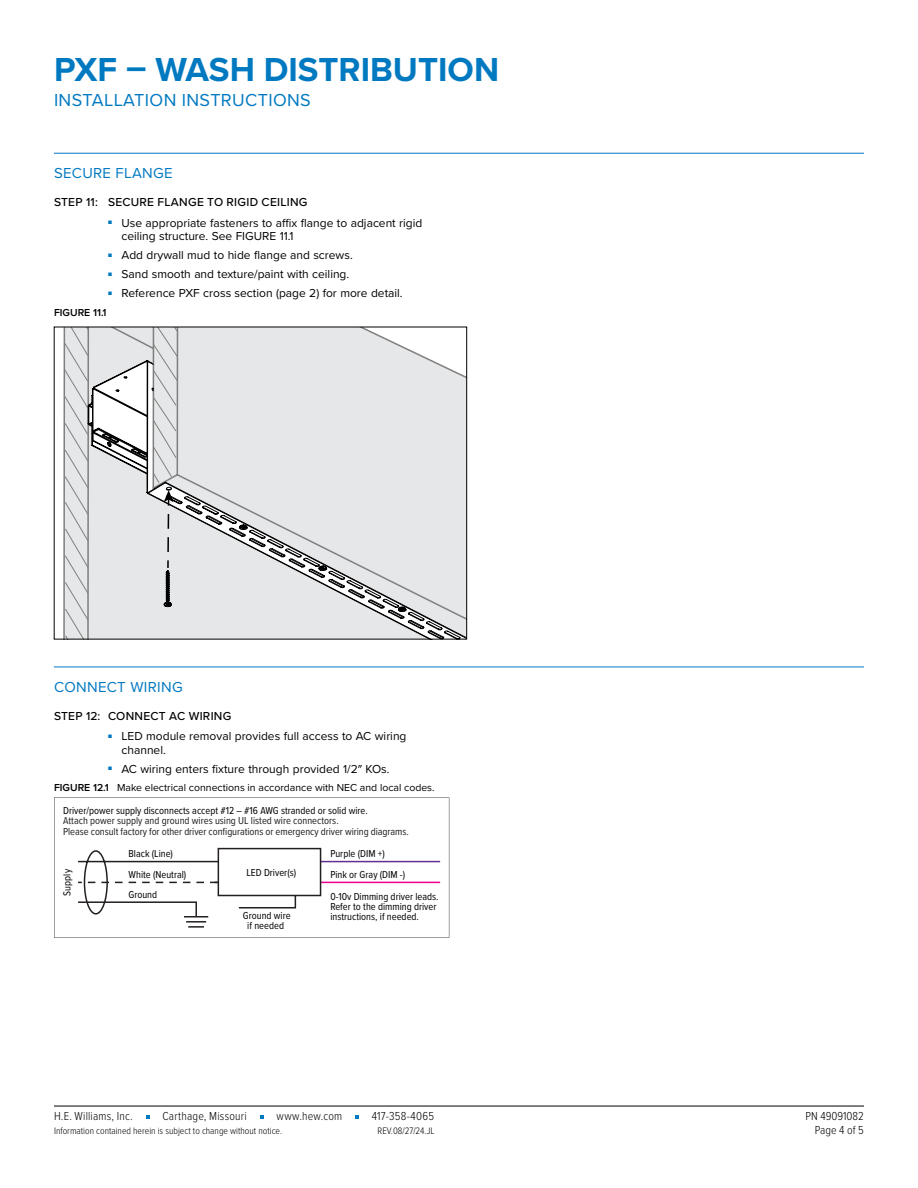
<style>
.page{position:relative;width:918px;height:1188px;background:#fff}
.page>*{position:absolute;margin:0;border:0;box-sizing:border-box;transform-origin:0 0}
.t1{font:700 34.5px "Proxima Nova";color:#0079c1}
.t2{font:18px "Proxima Nova";letter-spacing:.02em;color:#0079c1}
.t3{font:15px "Proxima Nova";letter-spacing:.02em;color:#0079c1}
.t4{font:12px/13.5px "Proxima Nova";color:#000}
.t5{font:300 12px/13.6px "Proxima Nova Cond";letter-spacing:.015em;color:#000;text-align:right}
.t6{font:500 12px "Proxima Nova";letter-spacing:.025em;color:#000}
.t7{font:10.5px/21.6px "Proxima Nova Cond";color:#000}
.t8{font:10.5px/10.5px "Proxima Nova Cond";letter-spacing:-.005em;color:#231f20}
.t9{font:10.5px "Proxima Nova";color:#000}
.t10{font:600 10.5px "Proxima Nova";color:#000}
.t11{font:300 9.75px "Proxima Nova Cond";color:#000}
.s1{font-weight:600}
</style>
<div class="page">
<hr style="left:54px;top:1106px;width:810px;height:1px;background:#000">
<svg style="left:355px;top:1116px;width:4px;height:3px"></svg>
<hr style="left:54px;top:153px;width:810px;height:1px;background:#0079c1">
<svg style="left:64px;top:329px;width:401px;height:308px;background:#dedfe0"></svg>
<hr style="left:54px;top:667px;width:810px;height:1px;background:#0079c1">
<svg style="left:54px;top:797px;width:395px;height:141px"></svg>
<h1 class="t1" style="left:54px;top:44px;width:447px">PXF – WASH DISTRIBUTION</h1>
<h2 class="t2" style="left:54px;top:86px;width:258px">INSTALLATION INSTRUCTIONS</h2>
<p class="t3" style="left:54px;top:162px;width:120px">SECURE FLANGE</p>
<p class="t6" style="left:54px;top:193px;width:255px">Step 11: SECURE FLANGE TO RIGID CEILING</p>
<p class="t4" style="left:122px;top:215px;width:302px;text-indent:-14px"><sup>■</sup> Use appropriate fasteners to affix flange to adjacent rigid ceiling structure. See FIGURE 11.1</p>
<p class="t4" style="left:108px;top:248px;width:246px"><sup>■</sup> Add drywall mud to hide flange and screws.</p>
<p class="t4" style="left:108px;top:267px;width:243px"><sup>■</sup> Sand smooth and texture/paint with ceiling.</p>
<p class="t4" style="left:108px;top:285px;width:296px"><sup>■</sup> Reference PXF cross section (page 2) for more detail.</p>
<p class="t10" style="left:54px;top:304px;width:54px">FIGURE 11.1</p>
<p class="t3" style="left:54px;top:676px;width:130px">CONNECT WIRING</p>
<p class="t6" style="left:54px;top:707px;width:179px">Step 12: CONNECT AC WIRING</p>
<p class="t4" style="left:122px;top:729px;width:286px;text-indent:-14px"><sup>■</sup> LED module removal provides full access to AC wiring channel.</p>
<p class="t4" style="left:108px;top:761px;width:283px"><sup>■</sup> AC wiring enters fixture through provided 1/2″ KOs.</p>
<p class="t9" style="left:54px;top:779px;width:382px"><span class="s1">FIGURE 12.1</span> Make electrical connections in accordance with NEC and local codes.</p>
<p class="t7" style="left:63px;top:799px;width:306px">Driver/power supply disconnects accept #12 – #16 AWG stranded or solid wire.</p>
<p class="t8" style="left:63px;top:815px;width:347px">Attach power supply and ground wires using UL listed wire connectors.<br>Please consult factory for other driver configurations or emergency driver wiring diagrams.</p>
<p class="t7" style="left:56px;top:896px;width:28px;rotate:-90deg">Supply</p>
<p class="t7" style="left:128px;top:843px;width:59px;line-height:21.1px">Black (Line)<br>White (Neutral)</p>
<p class="t7" style="left:128px;top:884px;width:30px">Ground</p>
<p class="t7" style="left:247px;top:861px;width:51px">LED Driver(s)</p>
<p class="t7" style="left:243px;top:910px;width:49px;line-height:9.8px;text-align:center">Ground wire if needed</p>
<p class="t7" style="left:330px;top:843px;width:110px">Purple (DIM +)<br>Pink or Gray (DIM -)<br>0-10v Dimming driver leads.</p>
<p class="t7" style="left:330px;top:901px;width:108px;line-height:9.8px">Refer to the dimming driver instructions, if needed.</p>
<p class="t5" style="left:54px;top:1109px;width:80px">H.E. Williams, Inc.</p>
<p class="t5" style="left:162px;top:1109px;width:86px">Carthage, Missouri</p>
<p class="t5" style="left:276px;top:1109px;width:67px">www.hew.com</p>
<p class="t5" style="left:372px;top:1109px;width:64px">417-358-4065</p>
<p class="t11" style="left:54px;top:1123px;width:230px">Information contained herein is subject to change without notice.</p>
<p class="t11" style="left:378px;top:1123px;width:58px">REV.08/27/24.JL</p>
<p class="t5" style="left:805px;top:1109px;width:60px">PN 49091082<br>Page 4 of 5</p>
</div>
